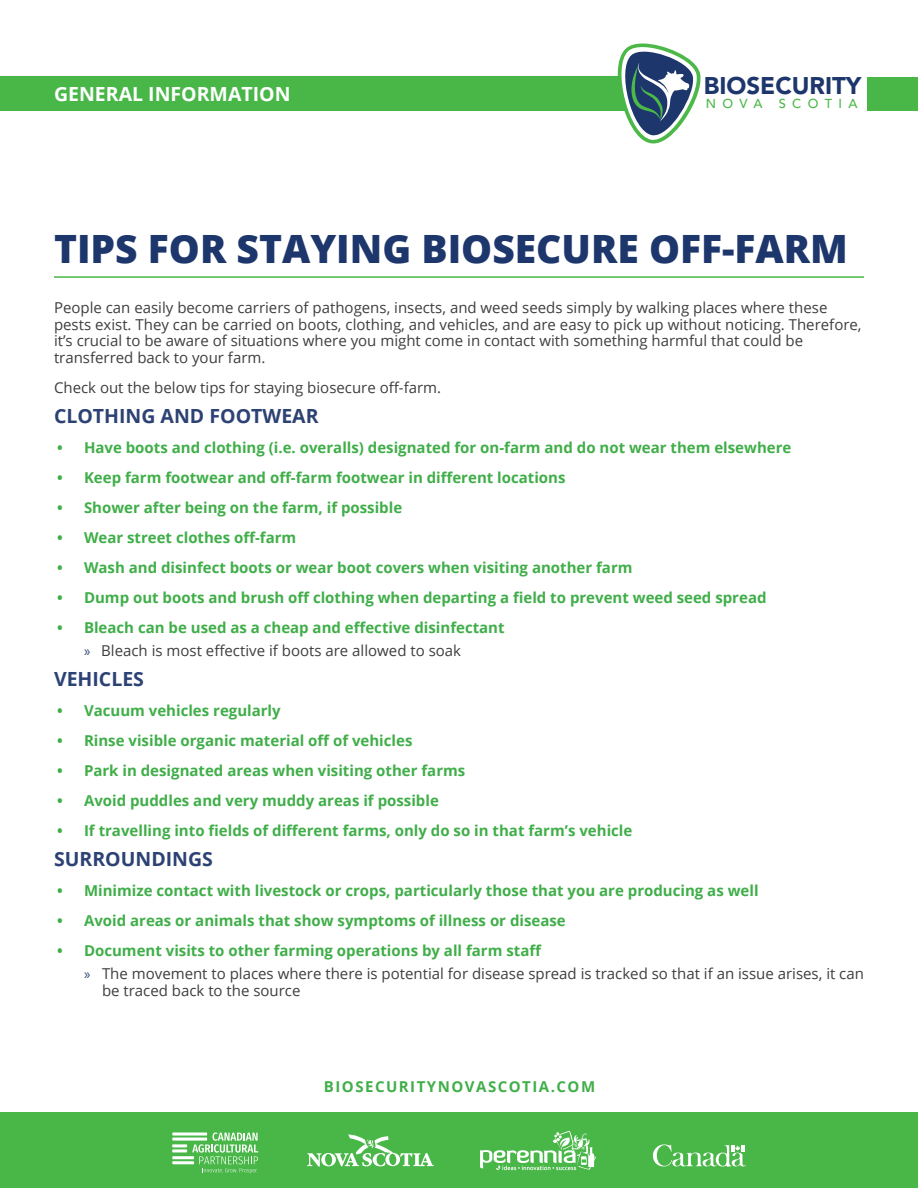
<style>
.page{position:relative;width:918px;height:1188px;background:#fff}
.page>*{position:absolute;margin:0;border:0;box-sizing:border-box;transform-origin:0 0}
.t1{font:800 39px "Open Sans";color:#1d366c}
.t2{font:900 24px "Avenir";color:#1d366c}
.t3{font:700 19.5px "Open Sans";color:#2d4274}
.t4{font:700 19.5px "Open Sans";color:#fff}
.t5{font:700 15px/23.2px "Open Sans";color:#40ae49}
.t6{font:15px/16.5px "Open Sans";color:#3e3e3f}
.t7{font:700 15px "Open Sans";letter-spacing:.1em;color:#40ae49}
.t8{font:500 12.9px "Avenir";letter-spacing:.49em;color:#4bb848}
.s1{font-family:"Myriad Pro";font-weight:400;color:#2d4274}
.s2{font-weight:400;color:#3e3e3f}
.s3{font-weight:700;color:#40ae49}
.s4{font-family:"Myriad Pro";color:#2d4274}
</style>
<div class="page">
<svg style="left:0;top:44px;width:701px;height:99px"></svg>
<div style="left:867px;top:77px;width:51px;height:33px;background:#49b748"></div>
<div style="left:0;top:1112px;width:918px;height:76px;background:#49b748"></div>
<svg style="left:307px;top:1134px;width:127px;height:33px"></svg>
<svg style="left:653px;top:1144px;width:93px;height:23px"></svg>
<svg style="left:480px;top:1131px;width:116px;height:40px"></svg>
<hr style="left:172px;top:1161px;width:22px;height:3px;background:#fff">
<hr style="left:172px;top:1156px;width:22px;height:3px;background:#fff">
<hr style="left:172px;top:1138px;width:35px;height:3px;background:#fff">
<svg style="left:172px;top:1132px;width:35px;height:4px"></svg>
<hr style="left:172px;top:1149px;width:15px;height:3px;background:#fff">
<hr style="left:172px;top:1144px;width:15px;height:3px;background:#fff">
<svg style="left:192px;top:1132px;width:66px;height:42px"></svg>
<hr style="left:54px;top:276px;width:810px;height:2px;background:#49b748">
<h3 class="t4" style="left:54px;top:80px;width:238px">GENERAL INFORMATION</h3>
<h2 class="t2" style="left:704px;top:65px;width:159px">BIOSECURITY</h2>
<p class="t8" style="left:706px;top:92px;width:58px">NOVA</p>
<p class="t8" style="left:779px;top:92px;width:80px">SCOTIA</p>
<h1 class="t1" style="left:54px;top:219px;width:796px">TIPS FOR STAYING BIOSECURE OFF-FARM</h1>
<p class="t6" style="left:54px;top:299px;width:809px">People can easily become carriers of pathogens, insects, and weed seeds simply by walking places where these pests exist. They can be carried on boots, clothing, and vehicles, and are easy to pick up without noticing. Therefore, it’s crucial to be aware of situations where you might come in contact with something harmful that could be transferred back to your farm.</p>
<p class="t6" style="left:54px;top:378px;width:389px">Check out the below tips for staying biosecure off-farm.</p>
<h3 class="t3" style="left:54px;top:402px;width:266px">CLOTHING AND FOOTWEAR</h3>
<p class="t5" style="left:57px;top:435px;width:736px">• Have boots and clothing (i.e. overalls) designated for on-farm and do not wear them elsewhere</p>
<p class="t5" style="left:57px;top:465px;width:510px">• Keep farm footwear and off-farm footwear in different locations</p>
<p class="t5" style="left:57px;top:495px;width:347px">• Shower after being on the farm, if possible</p>
<p class="t5" style="left:57px;top:525px;width:241px">• Wear street clothes off-farm</p>
<p class="t5" style="left:57px;top:555px;width:577px">• Wash and disinfect boots or wear boot covers when visiting another farm</p>
<p class="t5" style="left:57px;top:585px;width:711px">• Dump out boots and brush off clothing when departing a field to prevent weed seed spread</p>
<p class="t5" style="left:84px;top:615px;width:422px;text-indent:-27px">• Bleach can be used as a cheap and effective disinfectant <span class="s1">»</span> <span class="s2">Bleach is most effective if boots are allowed to soak</span></p>
<h3 class="t3" style="left:54px;top:665px;width:92px">VEHICLES</h3>
<p class="t5" style="left:57px;top:698px;width:225px">• Vacuum vehicles regularly</p>
<p class="t5" style="left:57px;top:728px;width:357px">• Rinse visible organic material off of vehicles</p>
<p class="t5" style="left:57px;top:758px;width:410px">• Park in designated areas when visiting other farms</p>
<p class="t5" style="left:57px;top:788px;width:383px">• Avoid puddles and very muddy areas if possible</p>
<p class="t5" style="left:57px;top:818px;width:577px">• If travelling into fields of different farms, only do so in that farm’s vehicle</p>
<h3 class="t3" style="left:54px;top:845px;width:160px">SURROUNDINGS</h3>
<p class="t5" style="left:57px;top:878px;width:703px">• Minimize contact with livestock or crops, particularly those that you are producing as well</p>
<p class="t5" style="left:57px;top:908px;width:510px">• Avoid areas or animals that show symptoms of illness or disease</p>
<p class="t6" style="left:84px;top:938px;width:782px;line-height:23.2px;text-indent:-27px"><span class="s3">• Document visits to other farming operations by all farm staff<br></span><span class="s4">»</span> The movement to places where there is potential for disease spread is tracked so that if an issue arises, it can</p>
<p class="t6" style="left:102px;top:981px;width:200px">be traced back to the source</p>
<p class="t7" style="left:324px;top:1076px;width:273px">BIOSECURITYNOVASCOTIA.COM</p>
</div>
